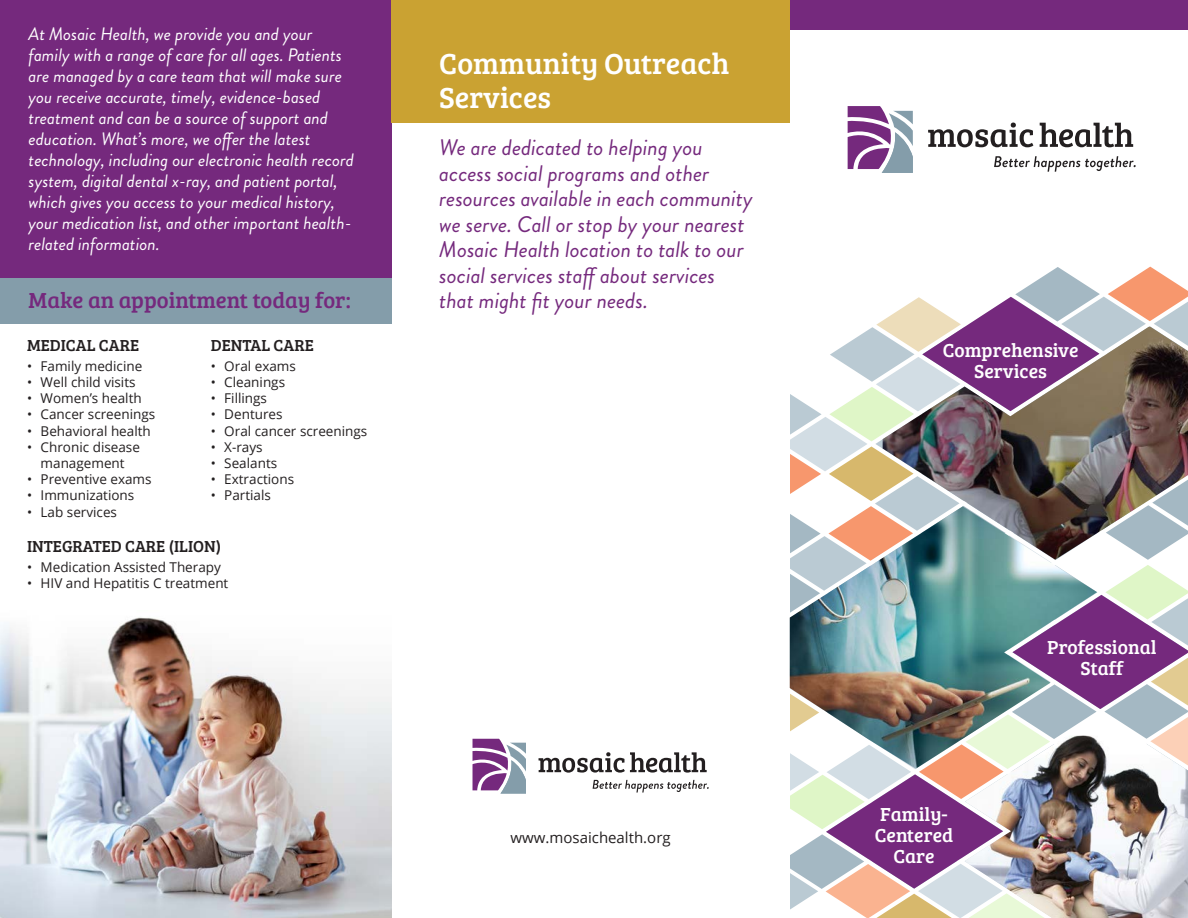
<style>
.page{position:relative;width:1188px;height:918px;background:#fff}
.page>*{position:absolute;margin:0;border:0;box-sizing:border-box;transform-origin:0 0}
.t1{font:30px/34.5px "Bree Serif";color:#fff}
.body{font:italic 22.5px/25.5px "Brandon Grotesque";color:#75297d}
.t2{font:22.5px "Bree Serif";color:#75297d}
.t3{font:19.5px/21px "Bree Serif";color:#fff;text-align:center}
.t4{font:italic 18px/21px "Brandon Grotesque";color:#fff}
.subhead{font:16.5px "Bree Serif";color:#231f20}
.body-2{font:15px "Open Sans";color:#231f20}
.t5{font:13.5px/16.2px "Open Sans";color:#231f20;text-align:center}
</style>
<div class="page">
<img style="left:0;top:617px;width:392px;height:301px">
<svg style="left:848px;top:106px;width:65px;height:67px"></svg>
<svg style="left:994px;top:156px;width:142px;height:16px"></svg>
<svg style="left:1040px;top:123px;width:93px;height:24px"></svg>
<svg style="left:928px;top:123px;width:105px;height:24px"></svg>
<div style="left:790px;top:0;width:398px;height:29px;background:#75297d"></div>
<div style="left:0;top:0;width:392px;height:279px;background:#75297d"></div>
<div style="left:0;top:279px;width:392px;height:45px;background:#849daa"></div>
<img style="left:473px;top:267px;width:715px;height:651px">
<img style="left:966px;top:735px;width:222px;height:183px">
<div style="left:392px;top:0;width:398px;height:122px;background:#caa232"></div>
<p class="t4" style="left:29px;top:23px;width:327px">At Mosaic Health, we provide you and your family with a range of care for all ages. Patients are managed by a care team that will make sure you receive accurate, timely, evidence-based treatment and can be a source of support and education. What’s more, we offer the latest technology, including our electronic health record system, digital dental x-ray, and patient portal, which gives you access to your medical history, your medication list, and other important health&shy;related information.</p>
<p class="t2" style="left:29px;top:283px;width:324px">Make an appointment today for:</p>
<p class="subhead" style="left:27px;top:334px;width:114px">MEDICAL CARE</p>
<p class="t5" style="left:27px;top:357px;width:117px">• Family medicine</p>
<p class="t5" style="left:27px;top:374px;width:110px">• Well child visits</p>
<p class="t5" style="left:27px;top:390px;width:116px">• Women’s health</p>
<p class="t5" style="left:27px;top:406px;width:130px">• Cancer screenings</p>
<p class="t5" style="left:27px;top:422px;width:125px">• Behavioral health</p>
<p class="t5" style="left:27px;top:438px;width:114px">• Chronic disease management</p>
<p class="t5" style="left:27px;top:471px;width:126px">• Preventive exams</p>
<p class="t5" style="left:27px;top:487px;width:109px">• Immunizations</p>
<p class="t5" style="left:27px;top:503px;width:91px">• Lab services</p>
<p class="subhead" style="left:211px;top:334px;width:104px">DENTAL CARE</p>
<p class="t5" style="left:211px;top:357px;width:87px">• Oral exams</p>
<p class="t5" style="left:211px;top:374px;width:76px">• Cleanings</p>
<p class="t5" style="left:211px;top:390px;width:58px">• Fillings</p>
<p class="t5" style="left:211px;top:406px;width:73px">• Dentures</p>
<p class="t5" style="left:211px;top:422px;width:158px">• Oral cancer screenings</p>
<p class="t5" style="left:211px;top:438px;width:53px">• X-rays</p>
<p class="t5" style="left:211px;top:455px;width:68px">• Sealants</p>
<p class="t5" style="left:211px;top:471px;width:85px">• Extractions</p>
<p class="t5" style="left:211px;top:487px;width:62px">• Partials</p>
<p class="subhead" style="left:27px;top:534px;width:196px">INTEGRATED CARE (ILION)</p>
<p class="t5" style="left:27px;top:558px;width:195px">• Medication Assisted Therapy</p>
<p class="t5" style="left:27px;top:574px;width:203px">• HIV and Hepatitis C treatment</p>
<p class="t1" style="left:439px;top:44px;width:292px">Community Outreach<br>Services</p>
<p class="body" style="left:439px;top:135px;width:315px">We are dedicated to helping you access social programs and other resources available in each community we serve. Call or stop by your nearest Mosaic Health location to talk to our social services staff about services that might fit your needs.</p>
<p class="body-2" style="left:511px;top:827px;width:162px">www.mosaichealth.org</p>
<p class="t3" style="left:943px;top:339px;width:137px">Comprehensive<br>Services</p>
<p class="t3" style="left:880px;top:803px;width:69px">Family-</p>
<p class="t3" style="left:875px;top:824px;width:80px">Centered<br>Care</p>
<p class="t3" style="left:1047px;top:636px;width:111px">Professional</p>
<p class="t3" style="left:1081px;top:657px;width:44px">Staff</p>
</div>
